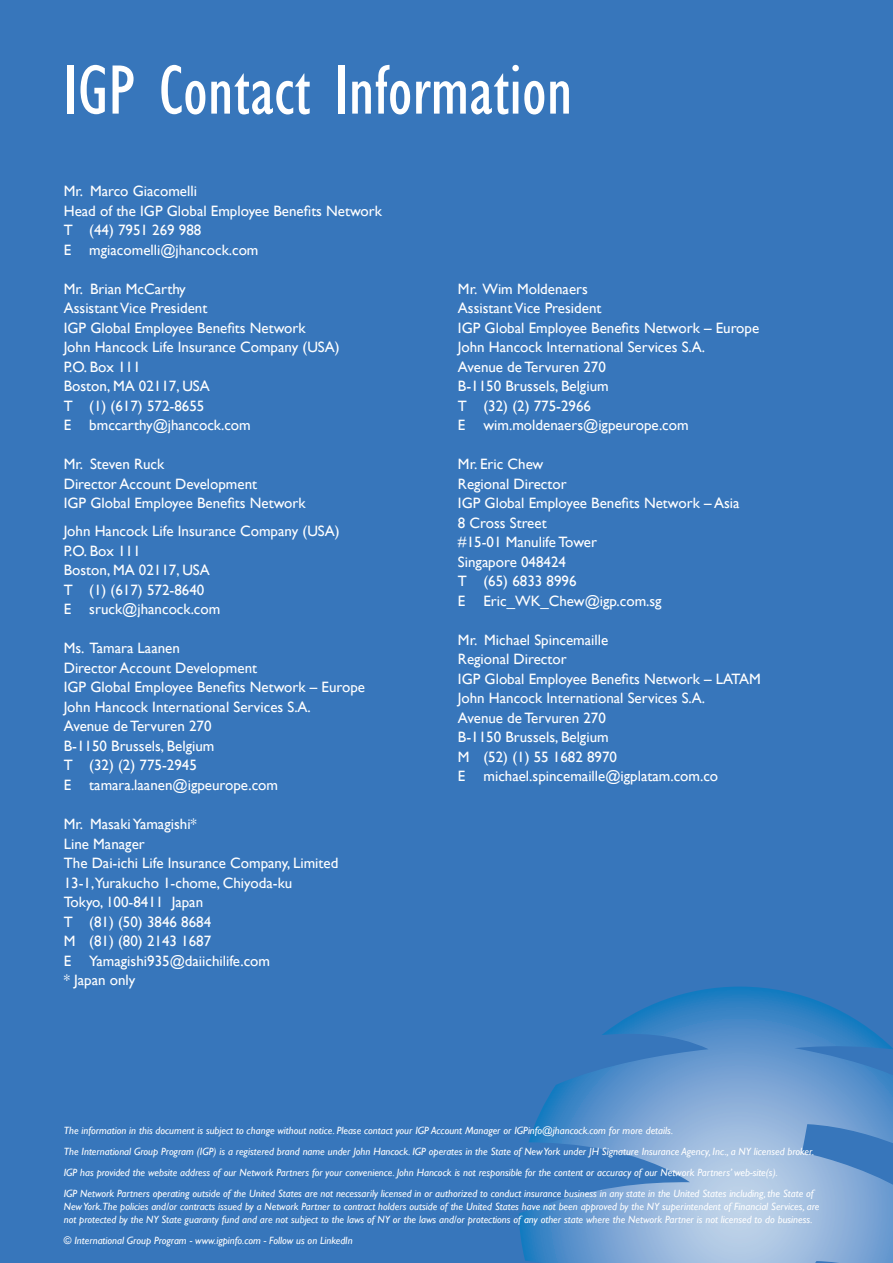
<style>
.page{position:relative;width:893px;height:1263px;background:#3776bb}
.page>*{position:absolute;margin:0;border:0;box-sizing:border-box;transform-origin:0 0}
.t1{font:condensed 72px "Gill Sans";color:#fff}
.t2{font:15px/19.5px "Gill Sans";color:#fff}
.t3{font:italic 10.5px/21.1px "Gill Sans";color:#fff}
</style>
<div class="page">
<svg style="left:519px;top:986px;width:374px;height:277px"></svg>
<h1 class="t1" style="left:64px;top:48px;width:510px">IGP Contact Information</h1>
<p class="t2" style="left:64px;top:182px;width:320px">Mr. Marco Giacomelli<br>Head of the IGP Global Employee Benefits Network<br>T (44) 7951 269 988<br>E mgiacomelli@jhancock.com</p>
<p class="t2" style="left:64px;top:279px;width:277px">Mr. Brian McCarthy<br>Assistant Vice President<br>IGP Global Employee Benefits Network<br>John Hancock Life Insurance Company (USA)<br>P.O. Box 111<br>Boston, MA 02117, USA<br>T (1) (617) 572-8655<br>E bmccarthy@jhancock.com</p>
<p class="t2" style="left:64px;top:455px;width:243px">Mr. Steven Ruck<br>Director Account Development<br>IGP Global Employee Benefits Network</p>
<p class="t2" style="left:64px;top:522px;width:277px">John Hancock Life Insurance Company (USA)<br>P.O. Box 111<br>Boston, MA 02117, USA<br>T (1) (617) 572-8640<br>E sruck@jhancock.com</p>
<p class="t2" style="left:64px;top:639px;width:303px">Ms. Tamara Laanen<br>Director Account Development<br>IGP Global Employee Benefits Network – Europe<br>John Hancock International Services S.A.<br>Avenue de Tervuren 270<br>B-1150 Brussels, Belgium<br>T (32) (2) 775-2945<br>E tamara.laanen@igpeurope.com</p>
<p class="t2" style="left:64px;top:814px;width:276px">Mr. Masaki Yamagishi*<br>Line Manager<br>The Dai-ichi Life Insurance Company, Limited<br>13-1,Yurakucho 1-chome, Chiyoda-ku<br>Tokyo, 100-8411 Japan<br>T (81) (50) 3846 8684<br>M (81) (80) 2143 1687<br>E Yamagishi935@daiichilife.com<br>* Japan only</p>
<p class="t2" style="left:458px;top:279px;width:303px">Mr. Wim Moldenaers<br>Assistant Vice President<br>IGP Global Employee Benefits Network – Europe<br>John Hancock International Services S.A.<br>Avenue de Tervuren 270<br>B-1150 Brussels, Belgium<br>T (32) (2) 775-2966<br>E wim.moldenaers@igpeurope.com</p>
<p class="t2" style="left:458px;top:455px;width:283px">Mr. Eric Chew<br>Regional Director<br>IGP Global Employee Benefits Network – Asia<br>8 Cross Street<br>#15-01 Manulife Tower<br>Singapore 048424<br>T (65) 6833 8996<br>E Eric_WK_Chew@igp.com.sg</p>
<p class="t2" style="left:458px;top:630px;width:304px">Mr. Michael Spincemaille<br>Regional Director<br>IGP Global Employee Benefits Network – LATAM<br>John Hancock International Services S.A.<br>Avenue de Tervuren 270<br>B-1150 Brussels, Belgium<br>M (52) (1) 55 1682 8970<br>E michael.spincemaille@igplatam.com.co</p>
<p class="t3" style="left:64px;top:1120px;width:752px">The information in this document is subject to change without notice. Please contact your IGP Account Manager or IGPinfo@jhancock.com for more details.<br>The International Group Program (IGP) is a registered brand name under John Hancock. IGP operates in the State of New York under JH Signature Insurance Agency, Inc., a NY licensed broker.<br>IGP has provided the website address of our Network Partners for your convenience. John Hancock is not responsible for the content or accuracy of our Network Partners’ web-site(s).<br>IGP Network Partners operating outside of the United States are not necessarily licensed in or authorized to conduct insurance business in any state in the United States including, the State of</p>
<p class="t3" style="left:64px;top:1200px;width:757px;line-height:12.6px">New York.The policies and/or contracts issued by a Network Partner to contract holders outside of the United States have not been approved by the NY superintendent of Financial Services, are not protected by the NY State guaranty fund and are not subject to the laws of NY or the laws and/or protections of any other state where the Network Partner is not licensed to do business.</p>
<p class="t3" style="left:64px;top:1230px;width:290px">© International Group Program - www.igpinfo.com - Follow us on LinkedIn</p>
</div>
